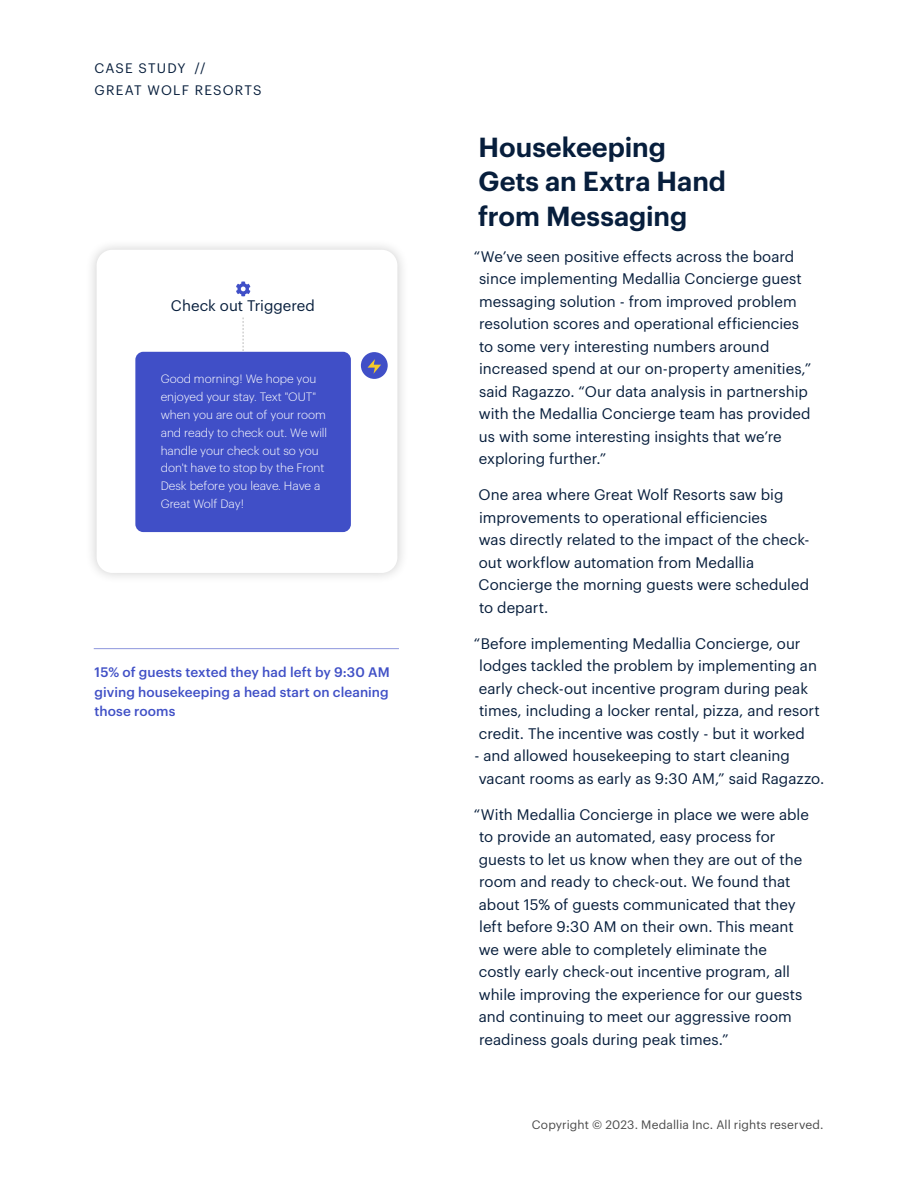
<style>
.page{position:relative;width:918px;height:1188px;background:#fff}
.page>*{position:absolute;margin:0;border:0;box-sizing:border-box;transform-origin:0 0}
.t1{font:600 27px/34.5px "Graphik";letter-spacing:-.005em;color:#071e3c}
.t2{font:15px/22.5px "Graphik";color:#071e3c}
.t3{font:500 13.5px/19.5px "Graphik";letter-spacing:.005em;color:#4050c6;text-align:justify}
.t4{font:13.5px/22.5px "Graphik";letter-spacing:.085em;color:#071e3c}
.t5{font:12px "Graphik";letter-spacing:.01em;color:#4a4a4a}
.t6{font:300 11.85px/17.9px "Graphik";color:#fff}
</style>
<div class="page">
<hr style="left:94px;top:648px;width:305px;height:1px;background:#8d96dd">
<div style="left:85px;top:238px;width:324px;height:347px;background:#000;opacity:.2"></div>
<div style="left:97px;top:250px;width:300px;height:323px;background:#fff;border-radius:16px"></div>
<div style="left:361px;top:352px;width:27px;height:27px;background:#404fc7;border-radius:50%"></div>
<svg style="left:236px;top:281px;width:14px;height:15px"></svg>
<svg style="left:242px;top:318px;width:2px;height:34px"></svg>
<div style="left:135px;top:352px;width:216px;height:180px;background:#404fc7;border-radius:8px"></div>
<svg style="left:368px;top:359px;width:13px;height:15px"></svg>
<p class="t4" style="left:95px;top:55px;width:169px">CASE STUDY //<br>GREAT WOLF RESORTS</p>
<p class="t2" style="left:171px;top:293px;width:146px">Check out Triggered</p>
<p class="t6" style="left:161px;top:369px;width:168px">Good morning! We hope you enjoyed your stay. Text "OUT" when you are out of your room and ready to check out. We will handle your check out so you don't have to stop by the Front<br>Desk before you leave. Have a<br>Great Wolf Day!</p>
<p class="t3" style="left:95px;top:662px;width:297px">15% of guests texted they had left by 9:30 AM giving housekeeping a head start on cleaning those rooms</p>
<h1 class="t1" style="left:478px;top:127px;width:249px">Housekeeping<br>Gets an Extra Hand from Messaging</h1>
<p class="t2" style="left:479px;top:244px;width:334px;text-indent:-5px">“We’ve seen positive effects across the board since implementing Medallia Concierge guest messaging solution - from improved problem resolution scores and operational efficiencies to some very interesting numbers around increased spend at our on-property amenities,” said Ragazzo. “Our data analysis in partnership with the Medallia Concierge team has provided us with some interesting insights that we’re exploring further.”</p>
<p class="t2" style="left:478px;top:482px;width:332px">One area where Great Wolf Resorts saw big improvements to operational efficiencies<br>was directly related to the impact of the check&shy;out workflow automation from Medallia Concierge the morning guests were scheduled to depart.</p>
<p class="t2" style="left:479px;top:631px;width:342px;text-indent:-5px">“Before implementing Medallia Concierge, our lodges tackled the problem by implementing an early check-out incentive program during peak times, including a locker rental, pizza, and resort credit. The incentive was costly - but it worked</p>
<p class="t2" style="left:474px;top:743px;width:351px">- and allowed housekeeping to start cleaning vacant rooms as early as 9:30 AM,” said Ragazzo.</p>
<p class="t2" style="left:479px;top:802px;width:332px;text-indent:-5px">“With Medallia Concierge in place we were able to provide an automated, easy process for guests to let us know when they are out of the room and ready to check-out. We found that about 15% of guests communicated that they left before 9:30 AM on their own. This meant we were able to completely eliminate the costly early check-out incentive program, all while improving the experience for our guests and continuing to meet our aggressive room readiness goals during peak times.”</p>
<p class="t5" style="left:532px;top:1116px;width:293px">Copyright © 2023. Medallia Inc. All rights reserved.</p>
</div>
